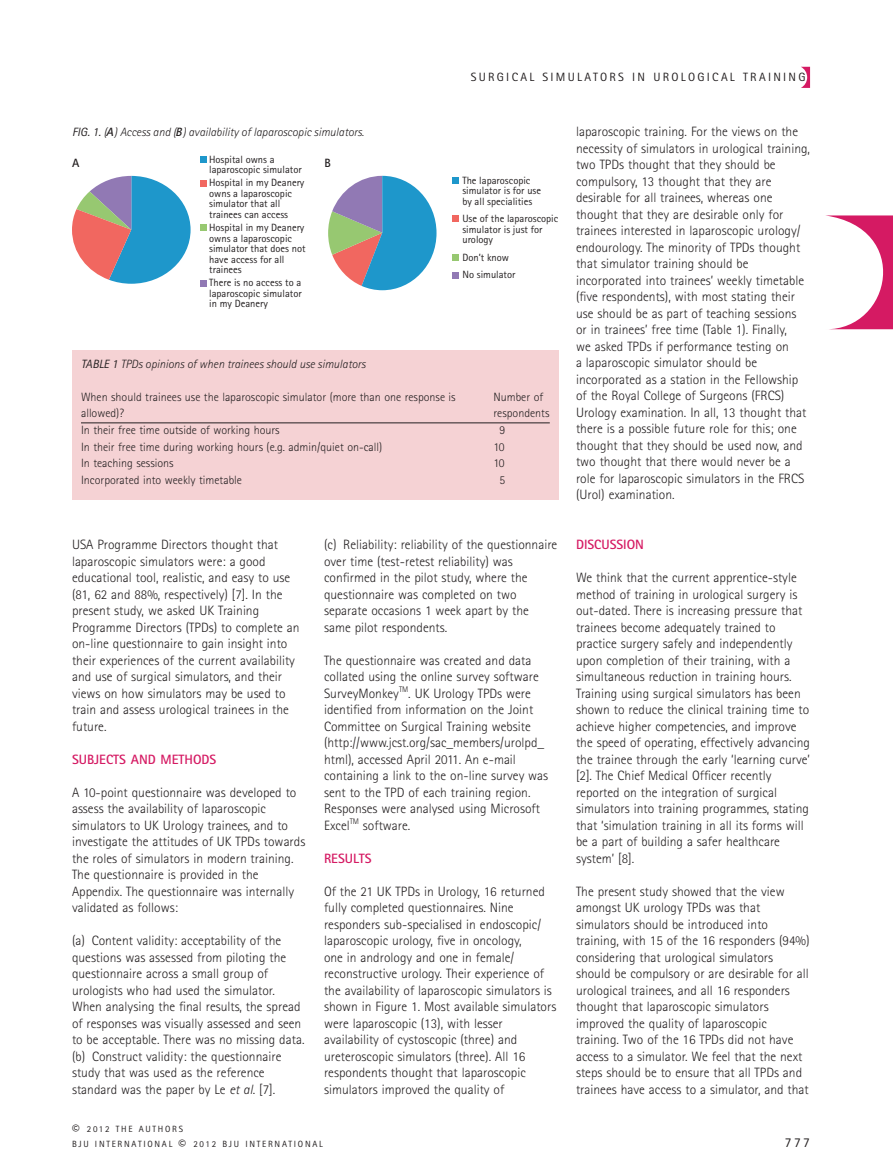
<style>
.page{position:relative;width:893px;height:1174px;background:#fff}
.page>*{position:absolute;margin:0;border:0;box-sizing:border-box;transform-origin:0 0}
.t1{font:300 13.5px/16.5px "Rotis Sans Serif";color:#231f20}
.t2{font:700 13.5px "Rotis Sans Serif";color:#d51a63}
.t3{font:13.5px "Rotis Sans Serif";color:#231f20}
.t4{font:300 12px/16.5px "Rotis Sans Serif";color:#231f20}
.t5{font:italic 300 12px "Rotis Sans Serif";color:#231f20}
.t6{font:12px "Rotis Sans Serif";letter-spacing:.19em;color:#231f20}
.t7{font:700 12px "Rotis Sans Serif";color:#231f20}
.t8{font:10.5px/10.5px "Rotis Sans Serif";color:#231f20}
.t9{font:9px/15px "Rotis Sans Serif";letter-spacing:.19em;color:#231f20}
.s1{font-weight:400}
.s2{font-weight:700}
.s3{font-style:italic}
.s4{font-size:15px}
</style>
<div class="page">
<svg style="left:801px;top:67px;width:9px;height:21px"></svg>
<svg style="left:825px;top:215px;width:68px;height:114px"></svg>
<svg style="left:72px;top:176px;width:119px;height:108px"></svg>
<svg style="left:328px;top:176px;width:108px;height:114px"></svg>
<div style="left:200px;top:156px;width:6px;height:7px;background:#1e97cb"></div>
<svg style="left:200px;top:180px;width:6px;height:6px"></svg>
<svg style="left:200px;top:225px;width:6px;height:6px"></svg>
<div style="left:200px;top:280px;width:6px;height:7px;background:#9179b4"></div>
<div style="left:453px;top:177px;width:6px;height:7px;background:#1e97cb"></div>
<svg style="left:453px;top:216px;width:6px;height:6px"></svg>
<svg style="left:453px;top:254px;width:6px;height:6px"></svg>
<svg style="left:453px;top:272px;width:6px;height:6px"></svg>
<div style="left:72px;top:350px;width:486px;height:150px;background:#f5d2d4"></div>
<hr style="left:81px;top:422px;width:413px;height:1px;background:#231f20">
<hr style="left:494px;top:422px;width:56px;height:1px;background:#231f20">
<p class="t6" style="left:471px;top:73px;width:336px">SURGICAL SIMULATORS IN UROLOGICAL TRAINING</p>
<p class="t5" style="left:72px;top:127px;width:294px"><span class="s1">FIG. 1.</span> ( <span class="s2">A</span> ) Access and ( <span class="s2">B</span> ) availability of laparoscopic simulators.</p>
<p class="t8" style="left:209px;top:155px;width:94px">Hospital owns a laparoscopic simulator</p>
<p class="t7" style="left:72px;top:159px;width:9px">A</p>
<p class="t7" style="left:324px;top:159px;width:8px">B</p>
<p class="t8" style="left:209px;top:178px;width:97px">Hospital in my Deanery owns a laparoscopic simulator that all trainees can access</p>
<p class="t8" style="left:209px;top:223px;width:98px">Hospital in my Deanery owns a laparoscopic simulator that does not have access for all trainees</p>
<p class="t8" style="left:209px;top:278px;width:94px;text-align:justify">There is no access to a laparoscopic simulator in my Deanery</p>
<p class="t8" style="left:462px;top:176px;width:80px">The laparoscopic simulator is for use by all specialities</p>
<p class="t8" style="left:462px;top:214px;width:97px">Use of the laparoscopic simulator is just for urology</p>
<p class="t8" style="left:462px;top:249px;width:55px;line-height:17.4px">Don’t know<br>No simulator</p>
<p class="t5" style="left:81px;top:359px;width:286px"><span class="s1">TABLE 1</span> TPDs opinions of when trainees should use simulators</p>
<p class="t4" style="left:81px;top:390px;width:376px">When should trainees use the laparoscopic simulator (more than one response is allowed)?</p>
<p class="t4" style="left:494px;top:390px;width:57px">Number of respondents</p>
<p class="t4" style="left:81px;top:423px;width:200px">In their free time outside of working hours</p>
<p class="t4" style="left:500px;top:423px;width:7px">9</p>
<p class="t4" style="left:81px;top:439px;width:303px">In their free time during working hours (e.g. admin/quiet on-call)</p>
<p class="t4" style="left:494px;top:439px;width:13px">10</p>
<p class="t4" style="left:81px;top:456px;width:94px">In teaching sessions</p>
<p class="t4" style="left:494px;top:456px;width:13px">10</p>
<p class="t4" style="left:81px;top:473px;width:163px">Incorporated into weekly timetable</p>
<p class="t4" style="left:500px;top:473px;width:7px">5</p>
<p class="t1" style="left:72px;top:537px;width:229px">USA Programme Directors thought that laparoscopic simulators were: a good educational tool, realistic, and easy to use (81, 62 and 88%, respectively) [ 7 ] . In the present study, we asked UK Training Programme Directors (TPDs) to complete an on-line questionnaire to gain insight into their experiences of the current availability and use of surgical simulators, and their views on how simulators may be used to train and assess urological trainees in the future.</p>
<p class="t2" style="left:72px;top:754px;width:146px">SUBJECTS AND METHODS</p>
<p class="t1" style="left:72px;top:785px;width:235px">A 10-point questionnaire was developed to assess the availability of laparoscopic simulators to UK Urology trainees, and to investigate the attitudes of UK TPDs towards the roles of simulators in modern training.<br>The questionnaire is provided in the Appendix . The questionnaire was internally validated as follows:</p>
<p class="t1" style="left:72px;top:933px;width:234px">(a) Content validity: acceptability of the questions was assessed from piloting the questionnaire across a small group of urologists who had used the simulator.<br>When analysing the final results, the spread of responses was visually assessed and seen to be acceptable. There was no missing data. (b) Construct validity: the questionnaire study that was used as the reference standard was the paper by Le <span class="s3">et al</span> . [ 7 ] .</p>
<p class="t1" style="left:324px;top:537px;width:235px">(c) Reliability: reliability of the questionnaire over time (test-retest reliability) was confirmed in the pilot study, where the questionnaire was completed on two separate occasions 1 week apart by the same pilot respondents.</p>
<p class="t1" style="left:324px;top:653px;width:226px">The questionnaire was created and data collated using the online survey software SurveyMonkey <sup>TM</sup> . UK Urology TPDs were identified from information on the Joint Committee on Surgical Training website<br>( http://www.jcst.org/sac_members/urolpd_ html ), accessed April 2011. An e-mail containing a link to the on-line survey was sent to the TPD of each training region.<br>Responses were analysed using Microsoft Excel <sup>TM</sup> software.</p>
<p class="t2" style="left:324px;top:853px;width:49px">RESULTS</p>
<p class="t1" style="left:324px;top:884px;width:234px">Of the 21 UK TPDs in Urology, 16 returned fully completed questionnaires. Nine responders sub-specialised in endoscopic/ laparoscopic urology, five in oncology,<br>one in andrology and one in female/ reconstructive urology. Their experience of the availability of laparoscopic simulators is shown in Figure 1 . Most available simulators were laparoscopic (13), with lesser availability of cystoscopic (three) and ureteroscopic simulators (three). All 16 respondents thought that laparoscopic simulators improved the quality of</p>
<p class="t9" style="left:72px;top:1122px;width:252px"><span class="s4">©</span> 2012 THE AUTHORS<br>BJU INTERNATIONAL <span class="s4">©</span> 2012 BJU INTERNATIONAL</p>
<p class="t1" style="left:576px;top:125px;width:236px">laparoscopic training. For the views on the necessity of simulators in urological training, two TPDs thought that they should be compulsory, 13 thought that they are desirable for all trainees, whereas one thought that they are desirable only for trainees interested in laparoscopic urology/ endourology. The minority of TPDs thought that simulator training should be incorporated into trainees ’ weekly timetable (five respondents), with most stating their use should be as part of teaching sessions or in trainees ’ free time ( Table 1 ). Finally,<br>we asked TPDs if performance testing on<br>a laparoscopic simulator should be incorporated as a station in the Fellowship of the Royal College of Surgeons (FRCS)<br>Urology examination. In all, 13 thought that there is a possible future role for this; one thought that they should be used now, and two thought that there would never be a role for laparoscopic simulators in the FRCS (Urol) examination.</p>
<p class="t2" style="left:576px;top:539px;width:69px">DISCUSSION</p>
<p class="t1" style="left:576px;top:570px;width:236px">We think that the current apprentice-style method of training in urological surgery is out-dated. There is increasing pressure that trainees become adequately trained to practice surgery safely and independently upon completion of their training, with a simultaneous reduction in training hours.<br>Training using surgical simulators has been shown to reduce the clinical training time to achieve higher competencies, and improve the speed of operating, effectively advancing the trainee through the early ‘ learning curve ’ [ 2 ] . The Chief Medical Officer recently reported on the integration of surgical simulators into training programmes, stating that ‘ simulation training in all its forms will be a part of building a safer healthcare system ’ [ 8 ] .</p>
<p class="t1" style="left:576px;top:884px;width:235px">The present study showed that the view amongst UK urology TPDs was that simulators should be introduced into training, with 15 of the 16 responders (94%) considering that urological simulators should be compulsory or are desirable for all urological trainees, and all 16 responders thought that laparoscopic simulators improved the quality of laparoscopic training. Two of the 16 TPDs did not have access to a simulator. We feel that the next steps should be to ensure that all TPDs and trainees have access to a simulator, and that</p>
<p class="t3" style="left:785px;top:1137px;width:27px">777</p>
</div>
